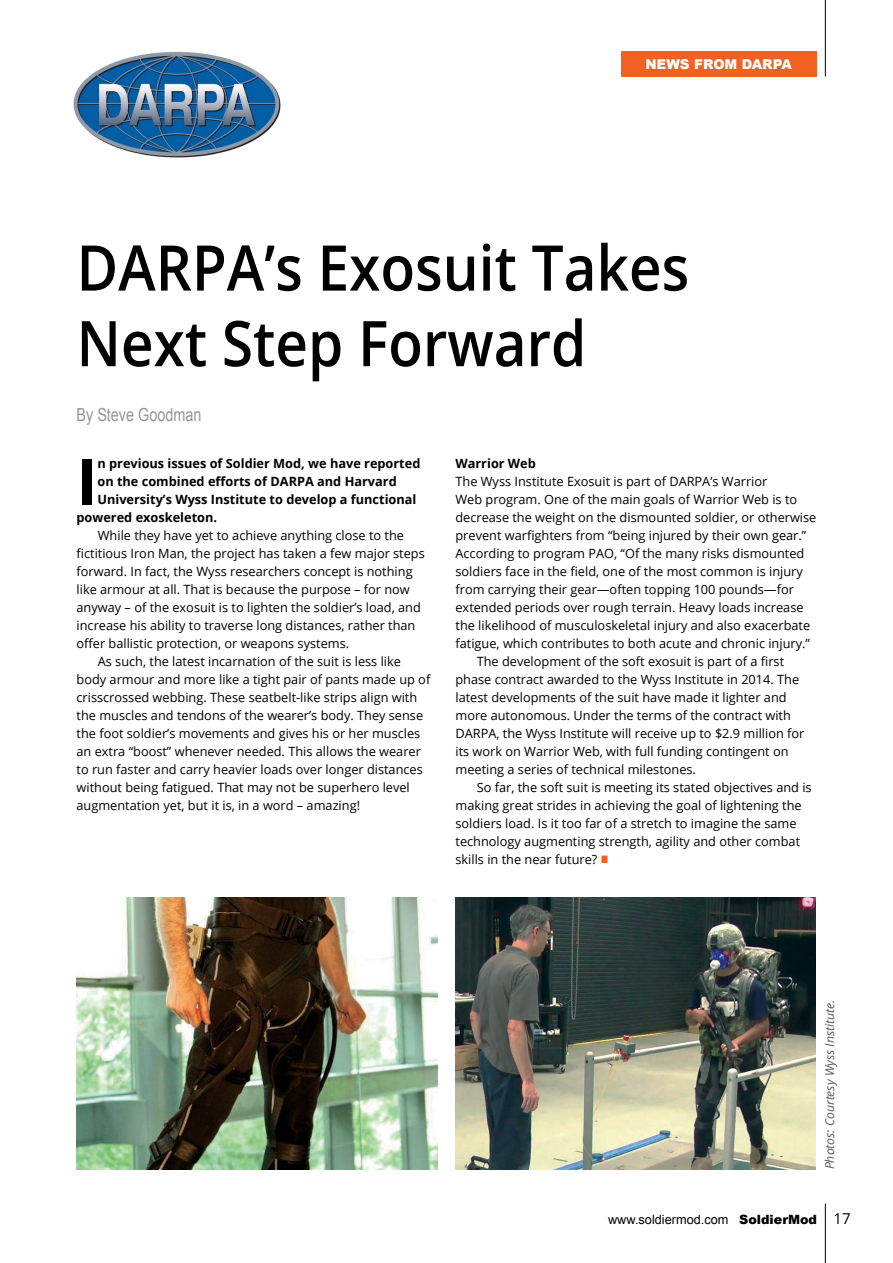
<style>
.page{position:relative;width:893px;height:1263px;background:#fff}
.page>*{position:absolute;margin:0;border:0;box-sizing:border-box;transform-origin:0 0}
.t1{font:700 63.15px "Open Sans";color:#000}
.t2{font:600 63px/75.6px "Open Sans";color:#000;scale:.9 1}
.t3{font:18px "Arial";color:#939598;scale:.8 1}
.t4{font:900 13.5px "Arial";color:#fff}
.t5{font:12.75px "Open Sans";color:#000}
.t6{font:700 12.75px "Open Sans";color:#000}
.t7{font:12.75px "Arial";color:#000}
.t8{font:italic 12.15px "Open Sans";color:#58595b}
.s1{color:#f16122}
.s2{font-weight:900}
.s3{font-family:"Open Sans";font-size:15px}
</style>
<div class="page">
<div style="left:621px;top:51px;width:195px;height:26px;background:#f16122"></div>
<img style="left:73px;top:51px;width:208px;height:106px">
<img style="left:77px;top:897px;width:360px;height:272px">
<img style="left:455px;top:897px;width:361px;height:272px">
<hr style="left:825px;top:1203px;width:1px;height:60px;background:#000">
<hr style="left:825px;top:0;width:1px;height:77px;background:#000">
<p class="t4" style="left:645px;top:54px;width:148px">NEWS FROM DARPA</p>
<h2 class="t2" style="left:77px;top:229px;width:682px">DARPA’s Exosuit Takes<br>Next Step Forward</h2>
<h3 class="t3" style="left:77px;top:403px;width:158px">By Steve Goodman</h3>
<h1 class="t1" style="left:77px;top:436px;width:22px">I</h1>
<p class="t6" style="left:97px;top:454px;width:324px">n previous issues of Soldier Mod, we have reported</p>
<p class="t6" style="left:97px;top:472px;width:301px">on the combined efforts of DARPA and Harvard</p>
<p class="t6" style="left:97px;top:490px;width:320px">University’s Wyss Institute to develop a functional</p>
<p class="t6" style="left:77px;top:508px;width:142px">powered exoskeleton.</p>
<p class="t5" style="left:98px;top:527px;width:308px">While they have yet to achieve anything close to the</p>
<p class="t5" style="left:77px;top:545px;width:350px">fictitious Iron Man, the project has taken a few major steps</p>
<p class="t5" style="left:77px;top:563px;width:338px">forward. In fact, the Wyss researchers concept is nothing</p>
<p class="t5" style="left:77px;top:581px;width:335px">like armour at all. That is because the purpose – for now</p>
<p class="t5" style="left:77px;top:599px;width:346px">anyway – of the exosuit is to lighten the soldier’s load, and</p>
<p class="t5" style="left:77px;top:617px;width:340px">increase his ability to traverse long distances, rather than</p>
<p class="t5" style="left:77px;top:635px;width:274px">offer ballistic protection, or weapons systems.</p>
<p class="t5" style="left:98px;top:653px;width:305px">As such, the latest incarnation of the suit is less like</p>
<p class="t5" style="left:77px;top:671px;width:355px">body armour and more like a tight pair of pants made up of</p>
<p class="t5" style="left:77px;top:689px;width:342px">crisscrossed webbing. These seatbelt-like strips align with</p>
<p class="t5" style="left:77px;top:707px;width:348px">the muscles and tendons of the wearer’s body. They sense</p>
<p class="t5" style="left:77px;top:725px;width:345px">the foot soldier’s movements and gives his or her muscles</p>
<p class="t5" style="left:77px;top:743px;width:346px">an extra “boost” whenever needed. This allows the wearer</p>
<p class="t5" style="left:77px;top:761px;width:348px">to run faster and carry heavier loads over longer distances</p>
<p class="t5" style="left:77px;top:779px;width:335px">without being fatigued. That may not be superhero level</p>
<p class="t5" style="left:77px;top:797px;width:285px">augmentation yet, but it is, in a word – amazing!</p>
<p class="t6" style="left:455px;top:454px;width:82px">Warrior Web</p>
<p class="t5" style="left:455px;top:473px;width:313px">The Wyss Institute Exosuit is part of DARPA’s Warrior</p>
<p class="t5" style="left:455px;top:491px;width:343px">Web program. One of the main goals of Warrior Web is to</p>
<p class="t5" style="left:455px;top:509px;width:362px">decrease the weight on the dismounted soldier, or otherwise</p>
<p class="t5" style="left:455px;top:527px;width:352px">prevent warfighters from “being injured by their own gear.”</p>
<p class="t5" style="left:455px;top:545px;width:350px">According to program PAO, “Of the many risks dismounted</p>
<p class="t5" style="left:455px;top:563px;width:349px">soldiers face in the field, one of the most common is injury</p>
<p class="t5" style="left:455px;top:581px;width:340px">from carrying their gear—often topping 100 pounds—for</p>
<p class="t5" style="left:455px;top:599px;width:350px">extended periods over rough terrain. Heavy loads increase</p>
<p class="t5" style="left:455px;top:617px;width:356px">the likelihood of musculoskeletal injury and also exacerbate</p>
<p class="t5" style="left:455px;top:635px;width:356px">fatigue, which contributes to both acute and chronic injury.”</p>
<p class="t5" style="left:477px;top:653px;width:309px">The development of the soft exosuit is part of a first</p>
<p class="t5" style="left:455px;top:671px;width:345px">phase contract awarded to the Wyss Institute in 2014. The</p>
<p class="t5" style="left:455px;top:689px;width:333px">latest developments of the suit have made it lighter and</p>
<p class="t5" style="left:455px;top:707px;width:337px">more autonomous. Under the terms of the contract with</p>
<p class="t5" style="left:455px;top:725px;width:350px">DARPA, the Wyss Institute will receive up to $2.9 million for</p>
<p class="t5" style="left:455px;top:743px;width:335px">its work on Warrior Web, with full funding contingent on</p>
<p class="t5" style="left:455px;top:761px;width:242px">meeting a series of technical milestones.</p>
<p class="t5" style="left:477px;top:779px;width:336px">So far, the soft suit is meeting its stated objectives and is</p>
<p class="t5" style="left:455px;top:797px;width:348px">making great strides in achieving the goal of lightening the</p>
<p class="t5" style="left:455px;top:815px;width:343px">soldiers load. Is it too far of a stretch to imagine the same</p>
<p class="t5" style="left:455px;top:833px;width:346px">technology augmenting strength, agility and other combat</p>
<p class="t5" style="left:455px;top:851px;width:154px">skills in the near future? <span class="s1">■</span></p>
<p class="t8" style="left:821px;top:1169px;width:171px;rotate:-90deg">Photos: Courtesy Wyss Institute.</p>
<p class="t7" style="left:608px;top:1211px;width:244px">www.soldiermod.com <span class="s2">SoldierMod</span> <span class="s3">17</span></p>
</div>
